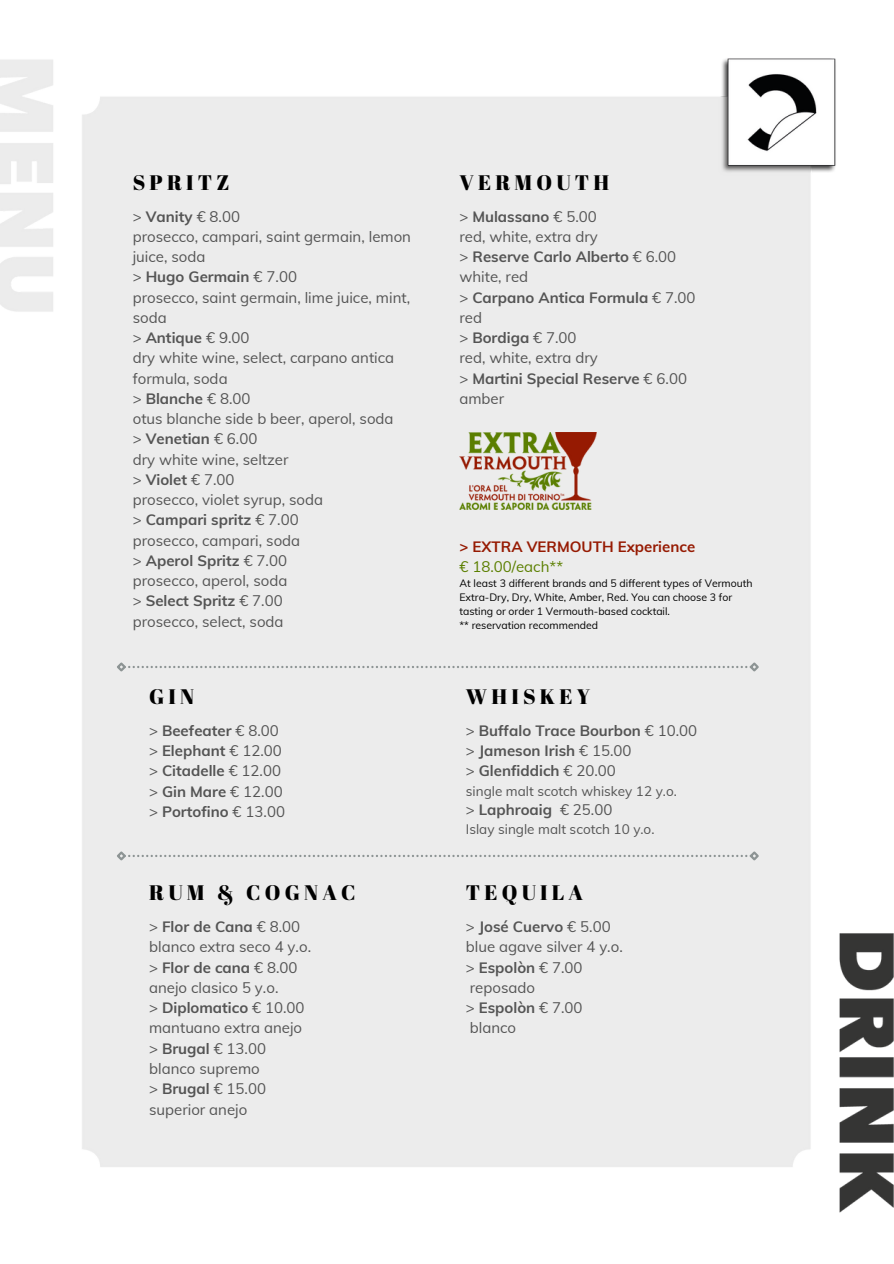
<style>
.page{position:relative;width:894px;height:1264px;background:#fff}
.page>*{position:absolute;margin:0;border:0;box-sizing:border-box;transform-origin:0 0}
.t1{font:21px "Abril Fatface";letter-spacing:.2em;color:#000}
.t2{font:15px/20.2px "Muli";color:#545454}
.t3{font:700 15px/20.2px "Muli";color:#545454}
.t4{font:700 15px "Muli";color:#961a02}
.t5{font:15px "Muli";color:#5b7f00}
.t6{font:13.5px "Muli";color:#545454}
.t7{font:10.5px/14.1px "Muli";color:#000}
.s1{font-weight:700}
.s2{font-weight:400}
</style>
<div class="page">
<img style="left:0;top:58px;width:893px;height:1155px">
<svg style="left:115px;top:660px;width:645px;height:13px;background:#e4e5e5"></svg>
<svg style="left:115px;top:849px;width:645px;height:13px;background:#e4e5e5"></svg>
<img style="left:459px;top:432px;width:137px;height:78px">
<h1 class="t1" style="left:133px;top:167px;width:98px">SPRITZ</h1>
<h2 class="t2" style="left:133px;top:206px;width:280px">&gt; <span class="s1">Vanity</span> € 8.00<br>prosecco, campari, saint germain, lemon juice, soda<br>&gt; <span class="s1">Hugo Germain</span> € 7.00<br>prosecco, saint germain, lime juice, mint, soda<br>&gt; <span class="s1">Antique</span> € 9.00<br>dry white wine, select, carpano antica formula, soda<br>&gt; <span class="s1">Blanche</span> € 8.00<br>otus blanche side b beer, aperol, soda<br>&gt; <span class="s1">Venetian</span> € 6.00<br>dry white wine, seltzer<br>&gt; <span class="s1">Violet</span> € 7.00<br>prosecco, violet syrup, soda<br>&gt; <span class="s1">Campari spritz</span> € 7.00<br>prosecco, campari, soda<br>&gt; <span class="s1">Aperol Spritz</span> € 7.00<br>prosecco, aperol, soda<br>&gt; <span class="s1">Select Spritz</span> € 7.00<br>prosecco, select, soda</h2>
<p class="t1" style="left:149px;top:681px;width:47px">GIN</p>
<p class="t3" style="left:149px;top:720px;width:137px"><span class="s2">&gt;</span> Beefeater <span class="s2">€ 8.00 &gt;</span> Elephant <span class="s2">€ 12.00 &gt;</span> Citadelle <span class="s2">€ 12.00 &gt;</span> Gin Mare <span class="s2">€ 12.00 &gt;</span> Portofino <span class="s2">€ 13.00</span></p>
<p class="t1" style="left:149px;top:878px;width:208px">RUM &amp; COGNAC</p>
<h1 class="t2" style="left:149px;top:916px;width:163px">&gt; <span class="s1">Flor de Cana</span> € 8.00 blanco extra seco 4 y.o. &gt; <span class="s1">Flor de cana</span> € 8.00 anejo clasico 5 y.o.<br>&gt; <span class="s1">Diplomatico</span> € 10.00 mantuano extra anejo &gt; <span class="s1">Brugal</span> € 13.00 blanco supremo<br>&gt; <span class="s1">Brugal</span> € 15.00 superior anejo</h1>
<h1 class="t1" style="left:459px;top:167px;width:151px">VERMOUTH</h1>
<h2 class="t2" style="left:459px;top:206px;width:237px">&gt; <span class="s1">Mulassano</span> € 5.00<br>red, white, extra dry<br>&gt; <span class="s1">Reserve Carlo Alberto</span> € 6.00 white, red<br>&gt; <span class="s1">Carpano Antica Formula</span> € 7.00 red<br>&gt; <span class="s1">Bordiga</span> € 7.00<br>red, white, extra dry<br>&gt; <span class="s1">Martini Special Reserve</span> € 6.00 amber</h2>
<h1 class="t4" style="left:459px;top:536px;width:237px">&gt; EXTRA VERMOUTH Experience</h1>
<h2 class="t5" style="left:459px;top:557px;width:105px">€ 18.00/each**</h2>
<h1 class="t7" style="left:459px;top:575px;width:294px">At least 3 different brands and 5 different types of Vermouth<br>Extra-Dry, Dry, White, Amber, Red. You can choose 3 for tasting or order 1 Vermouth-based cocktail.</h1>
<h2 class="t7" style="left:459px;top:618px;width:140px">** reservation recommended</h2>
<p class="t1" style="left:466px;top:681px;width:126px">WHISKEY</p>
<p class="t3" style="left:466px;top:720px;width:233px"><span class="s2">&gt;</span> Buffalo Trace Bourbon <span class="s2">€ 10.00 &gt;</span> Jameson Irish <span class="s2">€ 15.00<br>&gt;</span> Glenfiddich <span class="s2">€ 20.00</span></p>
<p class="t6" style="left:466px;top:782px;width:212px">single malt scotch whiskey 12 y.o.</p>
<p class="t3" style="left:466px;top:798px;width:148px"><span class="s2">&gt;</span> Laphroaig <span class="s2">€ 25.00</span></p>
<p class="t6" style="left:466px;top:820px;width:190px">Islay single malt scotch 10 y.o.</p>
<h1 class="t1" style="left:466px;top:878px;width:119px">TEQUILA</h1>
<h3 class="t2" style="left:466px;top:916px;width:158px">&gt; <span class="s1">José Cuervo</span> € 5.00 blue agave silver 4 y.o. &gt; <span class="s1">Espolòn</span> € 7.00 reposado<br>&gt; <span class="s1">Espolòn</span> € 7.00 blanco</h3>
</div>
